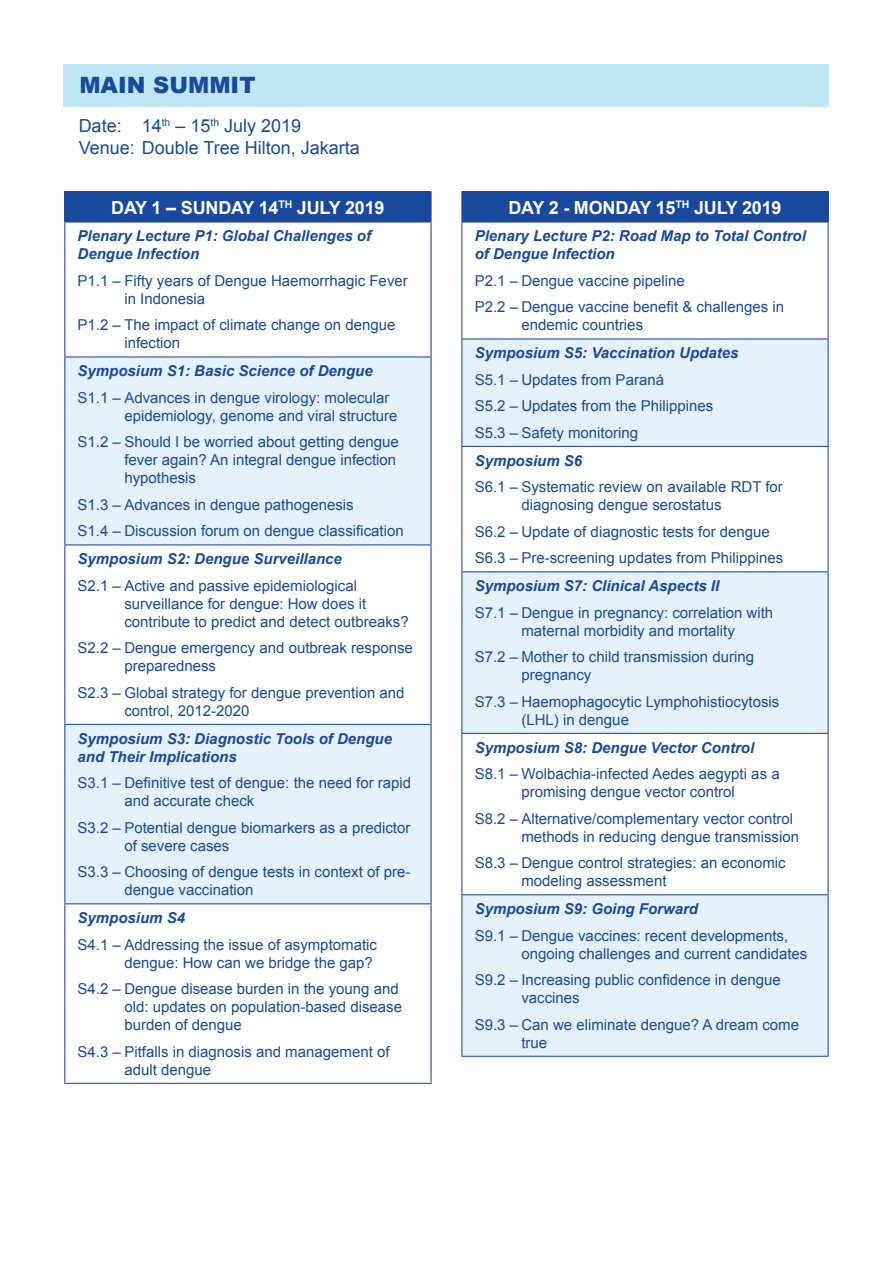
<style>
.page{position:relative;width:893px;height:1263px;background:#fff}
.page>*{position:absolute;margin:0;border:0;box-sizing:border-box;transform-origin:0 0}
.t1{font:900 22.5px "Arial";color:#18499d}
.t2{font:18px "Arial";color:#18499d}
.t3{font:700 18px "Arial";letter-spacing:-.01em;color:#fff}
.t4{font:15px/18px "Arial";color:#18499d}
.t5{font:italic 700 15px/18px "Arial";color:#18499d}
</style>
<div class="page">
<div style="left:64px;top:64px;width:765px;height:42px;background:#bfe6f4"></div>
<div style="left:65px;top:192px;width:366px;height:30px;background:#18499d"></div>
<svg style="left:65px;top:357px;width:366px;height:546px;fill:#e5f2fa"></svg>
<hr style="left:64px;top:191px;width:368px;height:1px;background:#18499d">
<svg style="left:64px;top:192px;width:1px;height:29px"></svg>
<svg style="left:431px;top:192px;width:1px;height:29px"></svg>
<hr style="left:64px;top:221px;width:368px;height:2px;background:#18499d">
<hr style="left:64px;top:223px;width:1px;height:133px;background:#18499d">
<hr style="left:431px;top:223px;width:1px;height:133px;background:#18499d">
<hr style="left:64px;top:356px;width:368px;height:1px;background:#18499d">
<hr style="left:64px;top:357px;width:1px;height:187px;background:#18499d">
<hr style="left:431px;top:357px;width:1px;height:187px;background:#18499d">
<hr style="left:64px;top:544px;width:368px;height:1px;background:#18499d">
<hr style="left:64px;top:545px;width:1px;height:179px;background:#18499d">
<hr style="left:431px;top:545px;width:1px;height:179px;background:#18499d">
<hr style="left:64px;top:724px;width:368px;height:1px;background:#18499d">
<hr style="left:64px;top:725px;width:1px;height:178px;background:#18499d">
<hr style="left:431px;top:725px;width:1px;height:178px;background:#18499d">
<hr style="left:64px;top:903px;width:368px;height:1px;background:#18499d">
<hr style="left:64px;top:904px;width:1px;height:179px;background:#18499d">
<hr style="left:431px;top:904px;width:1px;height:179px;background:#18499d">
<hr style="left:64px;top:1083px;width:368px;height:1px;background:#18499d">
<div style="left:462px;top:192px;width:366px;height:30px;background:#18499d"></div>
<svg style="left:462px;top:339px;width:366px;height:717px;fill:#e5f2fa"></svg>
<hr style="left:461px;top:191px;width:368px;height:1px;background:#18499d">
<svg style="left:461px;top:192px;width:1px;height:29px"></svg>
<svg style="left:828px;top:192px;width:1px;height:29px"></svg>
<hr style="left:461px;top:221px;width:368px;height:2px;background:#18499d">
<hr style="left:461px;top:223px;width:1px;height:115px;background:#18499d">
<hr style="left:828px;top:223px;width:1px;height:115px;background:#18499d">
<hr style="left:461px;top:338px;width:368px;height:1px;background:#18499d">
<hr style="left:461px;top:339px;width:1px;height:107px;background:#18499d">
<hr style="left:828px;top:339px;width:1px;height:107px;background:#18499d">
<hr style="left:461px;top:446px;width:368px;height:1px;background:#18499d">
<hr style="left:461px;top:447px;width:1px;height:124px;background:#18499d">
<hr style="left:828px;top:447px;width:1px;height:124px;background:#18499d">
<hr style="left:461px;top:571px;width:368px;height:1px;background:#18499d">
<hr style="left:461px;top:572px;width:1px;height:161px;background:#18499d">
<hr style="left:828px;top:572px;width:1px;height:161px;background:#18499d">
<hr style="left:461px;top:733px;width:368px;height:1px;background:#18499d">
<hr style="left:461px;top:734px;width:1px;height:160px;background:#18499d">
<hr style="left:828px;top:734px;width:1px;height:160px;background:#18499d">
<hr style="left:461px;top:894px;width:368px;height:1px;background:#18499d">
<hr style="left:461px;top:895px;width:1px;height:161px;background:#18499d">
<hr style="left:828px;top:895px;width:1px;height:161px;background:#18499d">
<hr style="left:461px;top:1056px;width:368px;height:1px;background:#18499d">
<p class="t1" style="left:79px;top:69px;width:178px">MAIN SUMMIT</p>
<p class="t2" style="left:79px;top:114px;width:224px">Date: 14<sup>th</sup> – 15<sup>th</sup> July 2019</p>
<p class="t2" style="left:79px;top:136px;width:283px">Venue: Double Tree Hilton, Jakarta</p>
<p class="t3" style="left:111px;top:195px;width:275px">DAY 1 – SUNDAY 14<sup>TH</sup> JULY 2019</p>
<p class="t5" style="left:78px;top:228px;width:295px">Plenary Lecture P1: Global Challenges of<br>Dengue Infection</p>
<p class="t4" style="left:124px;top:272px;width:285px;text-indent:-47px">P1.1 – Fifty years of Dengue Haemorrhagic Fever in Indonesia</p>
<p class="t4" style="left:124px;top:316px;width:272px;text-indent:-47px">P1.2 – The impact of climate change on dengue infection</p>
<p class="t5" style="left:78px;top:363px;width:297px">Symposium S1: Basic Science of Dengue</p>
<p class="t4" style="left:124px;top:389px;width:275px;text-indent:-47px">S1.1 – Advances in dengue virology: molecular epidemiology, genome and viral structure</p>
<p class="t4" style="left:124px;top:433px;width:276px;text-indent:-47px">S1.2 – Should I be worried about getting dengue fever again? An integral dengue infection hypothesis</p>
<p class="t4" style="left:78px;top:496px;width:278px">S1.3 – Advances in dengue pathogenesis</p>
<p class="t4" style="left:78px;top:522px;width:328px">S1.4 – Discussion forum on dengue classification</p>
<p class="t5" style="left:78px;top:551px;width:266px">Symposium S2: Dengue Surveillance</p>
<p class="t4" style="left:124px;top:577px;width:286px;text-indent:-47px">S2.1 – Active and passive epidemiological surveillance for dengue: How does it contribute to predict and detect outbreaks?</p>
<p class="t4" style="left:124px;top:639px;width:290px;text-indent:-47px">S2.2 – Dengue emergency and outbreak response preparedness</p>
<p class="t4" style="left:124px;top:684px;width:282px;text-indent:-47px">S2.3 – Global strategy for dengue prevention and control, 2012-2020</p>
<p class="t5" style="left:78px;top:730px;width:316px">Symposium S3: Diagnostic Tools of Dengue and Their Implications</p>
<p class="t4" style="left:124px;top:774px;width:288px;text-indent:-47px">S3.1 – Definitive test of dengue: the need for rapid and accurate check</p>
<p class="t4" style="left:124px;top:819px;width:287px;text-indent:-47px">S3.2 – Potential dengue biomarkers as a predictor of severe cases</p>
<p class="t4" style="left:124px;top:863px;width:288px;text-indent:-47px">S3.3 – Choosing of dengue tests in context of pre&shy;dengue vaccination</p>
<p class="t5" style="left:78px;top:909px;width:109px">Symposium S4</p>
<p class="t4" style="left:78px;top:936px;width:301px;text-align:right">S4.1 – Addressing the issue of asymptomatic dengue: How can we bridge the gap?</p>
<p class="t4" style="left:124px;top:980px;width:279px;text-indent:-47px">S4.2 – Dengue disease burden in the young and old: updates on population-based disease burden of dengue</p>
<p class="t4" style="left:124px;top:1043px;width:267px;text-indent:-47px">S4.3 – Pitfalls in diagnosis and management of adult dengue</p>
<p class="t3" style="left:508px;top:195px;width:275px">DAY 2 - MONDAY 15<sup>TH</sup> JULY 2019</p>
<p class="t5" style="left:475px;top:228px;width:333px">Plenary Lecture P2: Road Map to Total Control of Dengue Infection</p>
<p class="t4" style="left:475px;top:272px;width:212px">P2.1 – Dengue vaccine pipeline</p>
<p class="t4" style="left:521px;top:298px;width:264px;text-indent:-47px">P2.2 – Dengue vaccine benefit &amp; challenges in endemic countries</p>
<p class="t5" style="left:475px;top:345px;width:265px">Symposium S5: Vaccination Updates</p>
<p class="t4" style="left:475px;top:371px;width:191px">S5.1 – Updates from Paraná</p>
<p class="t4" style="left:475px;top:397px;width:240px">S5.2 – Updates from the Philippines</p>
<p class="t4" style="left:475px;top:424px;width:165px">S5.3 – Safety monitoring</p>
<p class="t5" style="left:475px;top:452px;width:109px">Symposium S6</p>
<p class="t4" style="left:521px;top:478px;width:263px;text-indent:-47px">S6.1 – Systematic review on available RDT for diagnosing dengue serostatus</p>
<p class="t4" style="left:475px;top:523px;width:297px">S6.2 – Update of diagnostic tests for dengue</p>
<p class="t4" style="left:475px;top:549px;width:310px">S6.3 – Pre-screening updates from Philippines</p>
<p class="t5" style="left:475px;top:578px;width:246px">Symposium S7: Clinical Aspects II</p>
<p class="t4" style="left:475px;top:604px;width:300px;text-align:center">S7.1 – Dengue in pregnancy: correlation with maternal morbidity and mortality</p>
<p class="t4" style="left:521px;top:648px;width:234px;text-indent:-47px">S7.2 – Mother to child transmission during pregnancy</p>
<p class="t4" style="left:521px;top:693px;width:259px;text-indent:-47px">S7.3 – Haemophagocytic Lymphohistiocytosis (LHL) in dengue</p>
<p class="t5" style="left:475px;top:739px;width:281px">Symposium S8: Dengue Vector Control</p>
<p class="t4" style="left:475px;top:765px;width:306px;text-align:center">S8.1 – Wolbachia-infected Aedes aegypti as a promising dengue vector control</p>
<p class="t4" style="left:521px;top:810px;width:279px;text-indent:-47px">S8.2 – Alternative/complementary vector control methods in reducing dengue transmission</p>
<p class="t4" style="left:521px;top:854px;width:266px;text-indent:-47px">S8.3 – Dengue control strategies: an economic modeling assessment</p>
<p class="t5" style="left:475px;top:900px;width:225px">Symposium S9: Going Forward</p>
<p class="t4" style="left:521px;top:927px;width:287px;text-indent:-47px">S9.1 – Dengue vaccines: recent developments, ongoing challenges and current candidates</p>
<p class="t4" style="left:521px;top:971px;width:261px;text-indent:-47px">S9.2 – Increasing public confidence in dengue vaccines</p>
<p class="t4" style="left:521px;top:1016px;width:279px;text-indent:-47px">S9.3 – Can we eliminate dengue? A dream come true</p>
</div>
